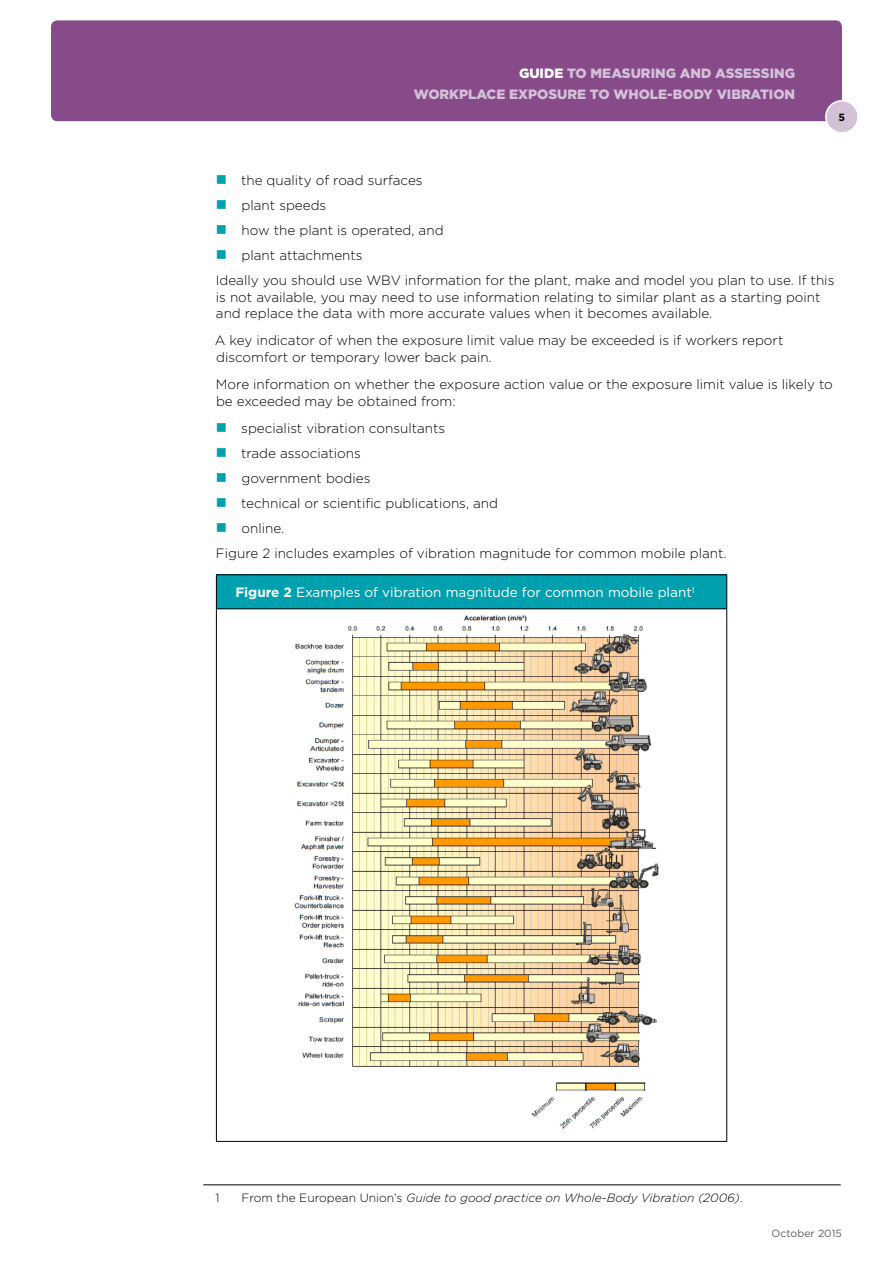
<style>
.page{position:relative;width:893px;height:1263px;background:#fff}
.page>*{position:absolute;margin:0;border:0;box-sizing:border-box;transform-origin:0 0}
.Body_copy{font:300 13.5px/16.5px "Gotham";color:#000}
.t1{font:900 13.5px/21px "Gotham";color:#d3c1d8;text-align:right}
.Body_copy-2{font:13.5px "Gotham";color:#fff}
.t2{font:italic 300 12px "Gotham";color:#000}
.t3{font:300 12px "Gotham";color:#000}
.t4{font:10.5px "Gotham";color:#5f6062}
.t5{font:700 10.5px "Gotham";color:#000}
.s1{color:#fff}
.s2{font-weight:700}
.s3{font-style:normal}
</style>
<div class="page">
<div style="left:51px;top:20px;width:791px;height:101px;background:#874b8a;border-radius:6px"></div>
<div style="left:826px;top:101px;width:32px;height:32px;background:#d3c1d8;border-radius:50%"></div>
<div style="left:825px;top:100px;width:34px;height:34px;border:2px solid #fff;border-radius:50%"></div>
<hr style="left:203px;top:1184px;width:638px;height:1px;background:#000">
<div style="left:216px;top:575px;width:511px;height:34px;background:#00a0af"></div>
<hr style="left:216px;top:574px;width:511px;height:1px;background:#000">
<hr style="left:216px;top:575px;width:1px;height:33px;background:#000">
<hr style="left:726px;top:575px;width:1px;height:33px;background:#000">
<hr style="left:216px;top:608px;width:511px;height:1px;background:#000">
<hr style="left:216px;top:609px;width:1px;height:532px;background:#000">
<hr style="left:726px;top:609px;width:1px;height:532px;background:#000">
<hr style="left:216px;top:1141px;width:511px;height:1px;background:#000">
<img style="left:294px;top:615px;width:365px;height:514px">
<p class="t1" style="left:414px;top:62px;width:383px"><span class="s1">GUIDE</span> TO MEASURING AND ASSESSING<br>WORKPLACE EXPOSURE TO WHOLE-BODY VIBRATION</p>
<p class="t5" style="left:839px;top:111px;width:8px">5</p>
<p class="Body_copy" style="left:241px;top:172px;width:183px">the quality of road surfaces</p>
<p class="Body_copy" style="left:242px;top:197px;width:86px">plant speeds</p>
<p class="Body_copy" style="left:242px;top:222px;width:203px">how the plant is operated, and</p>
<p class="Body_copy" style="left:242px;top:247px;width:123px">plant attachments</p>
<p class="Body_copy" style="left:216px;top:272px;width:620px">Ideally you should use WBV information for the plant, make and model you plan to use. If this is not available, you may need to use information relating to similar plant as a starting point and replace the data with more accurate values when it becomes available.</p>
<p class="Body_copy" style="left:215px;top:332px;width:570px">A key indicator of when the exposure limit value may be exceeded is if workers report discomfort or temporary lower back pain.</p>
<p class="Body_copy" style="left:216px;top:376px;width:618px">More information on whether the exposure action value or the exposure limit value is likely to be exceeded may be obtained from:</p>
<p class="Body_copy" style="left:241px;top:420px;width:205px">specialist vibration consultants</p>
<p class="Body_copy" style="left:241px;top:445px;width:121px">trade associations</p>
<p class="Body_copy" style="left:241px;top:470px;width:131px">government bodies</p>
<p class="Body_copy" style="left:241px;top:495px;width:259px">technical or scientific publications, and</p>
<p class="Body_copy" style="left:241px;top:520px;width:44px">online.</p>
<p class="Body_copy" style="left:216px;top:545px;width:512px">Figure 2 includes examples of vibration magnitude for common mobile plant.</p>
<p class="Body_copy-2" style="left:235px;top:584px;width:461px"><span class="s2">Figure 2</span> Examples of vibration magnitude for common mobile plant<sup>1</sup></p>
<p class="t3" style="left:215px;top:1190px;width:6px">1</p>
<p class="t2" style="left:241px;top:1190px;width:503px"><span class="s3">From the European Union’s</span> Guide to good practice on Whole-Body Vibration (2006)<span class="s3">.</span></p>
<p class="t4" style="left:772px;top:1227px;width:72px">October 2015</p>
</div>
